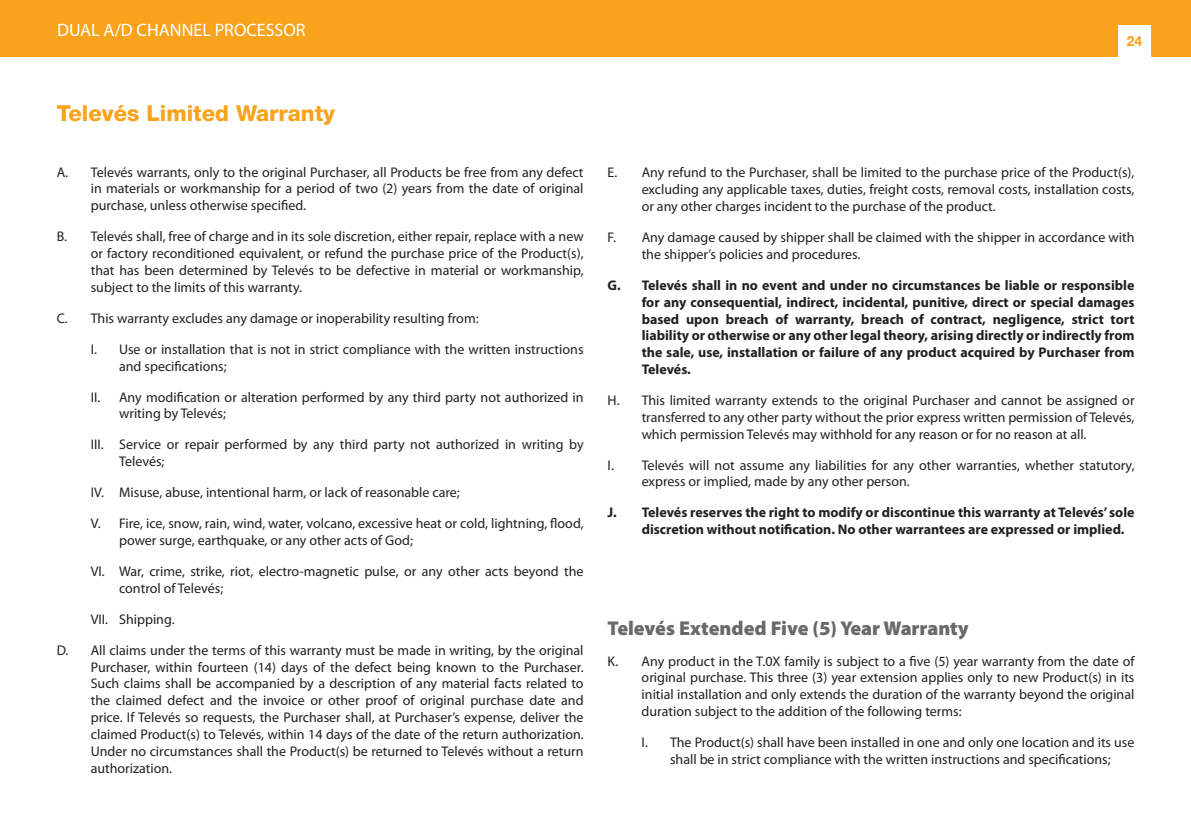
<style>
.page{position:relative;width:1191px;height:840px;background:#fff}
.page>*{position:absolute;margin:0;border:0;box-sizing:border-box;transform-origin:0 0}
.t1{font:800 22px "Helvetica Neue LT Std";color:#f9a21c}
.t2{font:900 20px "Myriad Pro";color:#69696c}
.t3{font:18px "Myriad Pro";color:#fff}
.t4{font:14px/16.8px "Myriad Pro";color:#231f20}
.t5{font:700 14px/16.8px "Myriad Pro";color:#231f20;text-align:justify}
.t6{font:700 14px "Helvetica Neue";color:#f9a21c}
</style>
<div class="page">
<div style="left:0;top:0;width:1191px;height:57px;background:#f9a21c"></div>
<div style="left:1118px;top:25px;width:32px;height:33px;background:#fff"></div>
<p class="t3" style="left:57px;top:19px;width:250px">DUAL A/D CHANNEL PROCESSOR</p>
<h1 class="t1" style="left:57px;top:100px;width:280px">Televés Limited Warranty</h1>
<p class="t4" style="left:91px;top:163px;width:494px;text-align:justify;text-indent:-34px">A. Televés warrants, only to the original Purchaser, all Products be free from any defect in materials or workmanship for a period of two (2) years from the date of original purchase, unless otherwise specified.</p>
<p class="t4" style="left:91px;top:228px;width:494px;text-align:justify;text-indent:-34px">B. Televés shall, free of charge and in its sole discretion, either repair, replace with a new or factory reconditioned equivalent, or refund the purchase price of the Product(s), that has been determined by Televés to be defective in material or workmanship, subject to the limits of this warranty.</p>
<p class="t4" style="left:57px;top:309px;width:423px">C. This warranty excludes any damage or inoperability resulting from:</p>
<p class="t4" style="left:119px;top:340px;width:466px;text-indent:-28px">I. Use or installation that is not in strict compliance with the written instructions and specifications;</p>
<p class="t4" style="left:119px;top:388px;width:466px;text-indent:-28px">II. Any modification or alteration performed by any third party not authorized in writing by Televés;</p>
<p class="t4" style="left:119px;top:436px;width:466px;text-indent:-28px">III. Service or repair performed by any third party not authorized in writing by<br>Televés;</p>
<p class="t4" style="left:91px;top:483px;width:370px">IV. Misuse, abuse, intentional harm, or lack of reasonable care;</p>
<p class="t4" style="left:119px;top:514px;width:466px;text-indent:-28px">V. Fire, ice, snow, rain, wind, water, volcano, excessive heat or cold, lightning, flood, power surge, earthquake, or any other acts of God;</p>
<p class="t4" style="left:119px;top:562px;width:466px;text-indent:-28px">VI. War, crime, strike, riot, electro-magnetic pulse, or any other acts beyond the control of Televés;</p>
<p class="t4" style="left:91px;top:610px;width:85px">VII. Shipping.</p>
<p class="t4" style="left:91px;top:641px;width:494px;text-align:justify;text-indent:-34px">D. All claims under the terms of this warranty must be made in writing, by the original Purchaser, within fourteen (14) days of the defect being known to the Purchaser.<br>Such claims shall be accompanied by a description of any material facts related to the claimed defect and the invoice or other proof of original purchase date and price. If Televés so requests, the Purchaser shall, at Purchaser’s expense, deliver the claimed Product(s) to Televés, within 14 days of the date of the return authorization.<br>Under no circumstances shall the Product(s) be returned to Televés without a return authorization.</p>
<p class="t6" style="left:1126px;top:32px;width:17px">24</p>
<p class="t4" style="left:641px;top:164px;width:494px;text-align:justify;text-indent:-34px">E. Any refund to the Purchaser, shall be limited to the purchase price of the Product(s), excluding any applicable taxes, duties, freight costs, removal costs, installation costs, or any other charges incident to the purchase of the product.</p>
<p class="t4" style="left:641px;top:229px;width:494px;text-indent:-34px">F. Any damage caused by shipper shall be claimed with the shipper in accordance with the shipper’s policies and procedures.</p>
<p class="t5" style="left:641px;top:276px;width:494px;text-indent:-34px">G. Televés shall in no event and under no circumstances be liable or responsible for any consequential, indirect, incidental, punitive, direct or special damages based upon breach of warranty, breach of contract, negligence, strict tort liability or otherwise or any other legal theory, arising directly or indirectly from the sale, use, installation or failure of any product acquired by Purchaser from Televés.</p>
<p class="t4" style="left:641px;top:391px;width:494px;text-align:justify;text-indent:-34px">H. This limited warranty extends to the original Purchaser and cannot be assigned or transferred to any other party without the prior express written permission of Televés, which permission Televés may withhold for any reason or for no reason at all.</p>
<p class="t4" style="left:641px;top:456px;width:494px;text-indent:-34px">I. Televés will not assume any liabilities for any other warranties, whether statutory, express or implied, made by any other person.</p>
<p class="t5" style="left:641px;top:503px;width:494px;text-indent:-34px">J. Televés reserves the right to modify or discontinue this warranty at Televés’ sole discretion without notification. No other warrantees are expressed or implied.</p>
<h2 class="t2" style="left:607px;top:614px;width:363px">Televés Extended Five (5) Year Warranty</h2>
<p class="t4" style="left:641px;top:652px;width:494px;text-align:justify;text-indent:-34px">K. Any product in the T.0X family is subject to a five (5) year warranty from the date of original purchase. This three (3) year extension applies only to new Product(s) in its initial installation and only extends the duration of the warranty beyond the original duration subject to the addition of the following terms:</p>
<p class="t4" style="left:641px;top:733px;width:494px;text-align:center">I. The Product(s) shall have been installed in one and only one location and its use shall be in strict compliance with the written instructions and specifications;</p>
</div>
